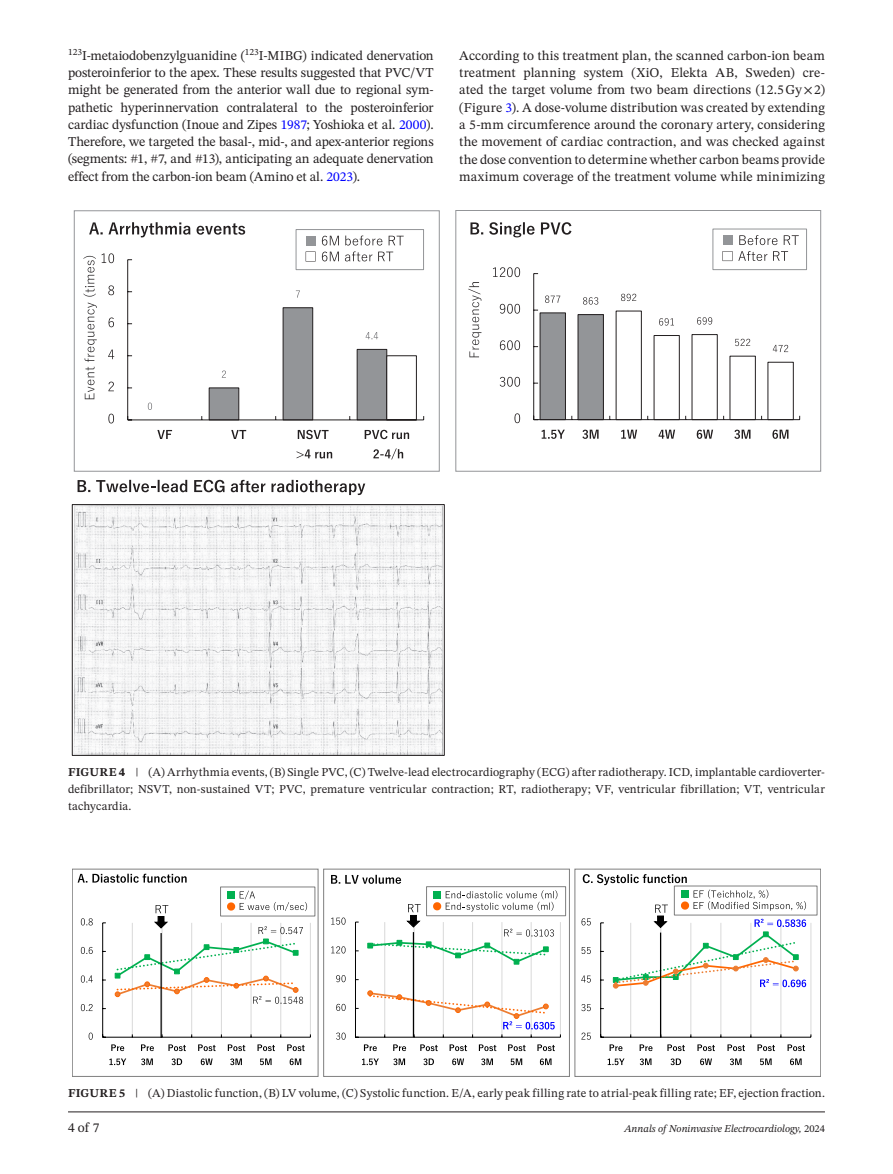
<style>
.page{position:relative;width:893px;height:1174px;background:#fff}
.page>*{position:absolute;margin:0;border:0;box-sizing:border-box;transform-origin:0 0}
.t1{font:13.5px/17.2px "STIX Two Text";color:#231f20;text-align:justify}
.t2{font:12px/17.2px "STIX Two Text";letter-spacing:.015em;color:#231f20;text-align:justify}
.t3{font:italic 10.5px "STIX Two Text";color:#231f20}
.s1{color:#00f}
.s2{font-weight:700}
.s3{font-style:normal}
</style>
<div class="page">
<hr style="left:68px;top:1111px;width:757px;height:1px;background:#231f20">
<svg style="left:470px;top:222px;width:101px;height:15px"></svg>
<svg style="left:468px;top:282px;width:13px;height:75px"></svg>
<div style="left:712px;top:229px;width:95px;height:41px;border:1px solid #939598"></div>
<div style="left:722px;top:235px;width:10px;height:10px;background:#939598"></div>
<svg style="left:739px;top:235px;width:60px;height:10px"></svg>
<svg style="left:722px;top:251px;width:10px;height:10px"></svg>
<svg style="left:738px;top:251px;width:50px;height:10px"></svg>
<svg style="left:533px;top:273px;width:267px;height:147px"></svg>
<svg style="left:514px;top:413px;width:6px;height:10px"></svg>
<svg style="left:500px;top:377px;width:20px;height:10px"></svg>
<svg style="left:500px;top:340px;width:20px;height:10px"></svg>
<svg style="left:500px;top:304px;width:20px;height:10px"></svg>
<svg style="left:493px;top:267px;width:27px;height:10px"></svg>
<svg style="left:541px;top:430px;width:24px;height:9px"></svg>
<svg style="left:582px;top:430px;width:17px;height:9px"></svg>
<svg style="left:621px;top:430px;width:16px;height:9px"></svg>
<svg style="left:659px;top:430px;width:16px;height:9px"></svg>
<svg style="left:697px;top:430px;width:16px;height:9px"></svg>
<svg style="left:734px;top:430px;width:16px;height:9px"></svg>
<svg style="left:772px;top:430px;width:16px;height:9px"></svg>
<div style="left:455px;top:210px;width:366px;height:261px;border:1px solid #939598"></div>
<div style="left:296px;top:229px;width:128px;height:41px;border:1px solid #939598"></div>
<div style="left:306px;top:236px;width:10px;height:10px;background:#939598"></div>
<svg style="left:322px;top:235px;width:82px;height:10px"></svg>
<svg style="left:306px;top:251px;width:10px;height:8px"></svg>
<svg style="left:322px;top:251px;width:71px;height:8px"></svg>
<svg style="left:89px;top:222px;width:156px;height:15px"></svg>
<div style="left:74px;top:210px;width:366px;height:261px;border:1px solid #939598"></div>
<svg style="left:127px;top:259px;width:297px;height:162px"></svg>
<svg style="left:148px;top:402px;width:4px;height:8px"></svg>
<svg style="left:222px;top:370px;width:4px;height:8px"></svg>
<svg style="left:296px;top:290px;width:4px;height:8px"></svg>
<svg style="left:366px;top:332px;width:12px;height:7px"></svg>
<svg style="left:108px;top:414px;width:6px;height:9px"></svg>
<svg style="left:83px;top:253px;width:31px;height:146px"></svg>
<svg style="left:157px;top:430px;width:15px;height:9px"></svg>
<svg style="left:231px;top:430px;width:15px;height:9px"></svg>
<svg style="left:298px;top:430px;width:31px;height:9px"></svg>
<svg style="left:297px;top:449px;width:35px;height:9px"></svg>
<svg style="left:365px;top:430px;width:44px;height:9px"></svg>
<svg style="left:373px;top:448px;width:30px;height:11px"></svg>
<img style="left:74px;top:506px;width:369px;height:248px">
<div style="left:72px;top:504px;width:373px;height:252px;border:1px solid #231f20"></div>
<svg style="left:78px;top:480px;width:287px;height:15px"></svg>
<hr style="left:132px;top:922px;width:1px;height:115px;background:#d9d9d9">
<hr style="left:162px;top:922px;width:1px;height:115px;background:#d9d9d9">
<hr style="left:191px;top:922px;width:1px;height:115px;background:#d9d9d9">
<hr style="left:221px;top:922px;width:1px;height:115px;background:#d9d9d9">
<hr style="left:251px;top:922px;width:1px;height:115px;background:#d9d9d9">
<hr style="left:280px;top:922px;width:1px;height:115px;background:#d9d9d9">
<hr style="left:310px;top:922px;width:1px;height:115px;background:#d9d9d9">
<hr style="left:102px;top:922px;width:1px;height:115px;background:#000">
<hr style="left:103px;top:1037px;width:207px;height:1px;background:#000">
<svg style="left:89px;top:1032px;width:4px;height:7px"></svg>
<svg style="left:81px;top:1004px;width:12px;height:7px"></svg>
<svg style="left:81px;top:975px;width:12px;height:7px"></svg>
<svg style="left:81px;top:947px;width:12px;height:7px"></svg>
<svg style="left:81px;top:918px;width:12px;height:7px"></svg>
<svg style="left:111px;top:1044px;width:13px;height:7px"></svg>
<svg style="left:109px;top:1058px;width:17px;height:7px"></svg>
<svg style="left:141px;top:1044px;width:13px;height:7px"></svg>
<svg style="left:141px;top:1058px;width:12px;height:7px"></svg>
<svg style="left:168px;top:1044px;width:18px;height:7px"></svg>
<svg style="left:172px;top:1058px;width:10px;height:7px"></svg>
<svg style="left:198px;top:1044px;width:18px;height:7px"></svg>
<svg style="left:201px;top:1058px;width:12px;height:7px"></svg>
<svg style="left:228px;top:1044px;width:17px;height:7px"></svg>
<svg style="left:230px;top:1058px;width:12px;height:7px"></svg>
<svg style="left:257px;top:1044px;width:18px;height:7px"></svg>
<svg style="left:260px;top:1058px;width:12px;height:7px"></svg>
<svg style="left:287px;top:1044px;width:18px;height:7px"></svg>
<svg style="left:290px;top:1058px;width:11px;height:7px"></svg>
<hr style="left:161px;top:933px;width:1px;height:105px;background:#000">
<svg style="left:115px;top:890px;width:192px;height:113px"></svg>
<svg style="left:78px;top:873px;width:109px;height:9px"></svg>
<div style="left:72px;top:869px;width:246px;height:207px;border:1px solid #7f7f7f"></div>
<hr style="left:384px;top:922px;width:1px;height:115px;background:#d9d9d9">
<hr style="left:414px;top:922px;width:1px;height:115px;background:#d9d9d9">
<hr style="left:443px;top:922px;width:1px;height:115px;background:#d9d9d9">
<hr style="left:472px;top:922px;width:1px;height:115px;background:#d9d9d9">
<hr style="left:502px;top:922px;width:1px;height:115px;background:#d9d9d9">
<hr style="left:531px;top:922px;width:1px;height:115px;background:#d9d9d9">
<hr style="left:560px;top:922px;width:1px;height:115px;background:#d9d9d9">
<hr style="left:355px;top:922px;width:1px;height:115px;background:#000">
<hr style="left:355px;top:1037px;width:205px;height:1px;background:#000">
<svg style="left:367px;top:990px;width:194px;height:47px"></svg>
<svg style="left:336px;top:1032px;width:10px;height:7px"></svg>
<svg style="left:336px;top:1003px;width:10px;height:8px"></svg>
<svg style="left:336px;top:975px;width:10px;height:7px"></svg>
<svg style="left:331px;top:946px;width:15px;height:7px"></svg>
<svg style="left:331px;top:917px;width:15px;height:7px"></svg>
<svg style="left:364px;top:1044px;width:13px;height:7px"></svg>
<svg style="left:362px;top:1058px;width:17px;height:7px"></svg>
<svg style="left:393px;top:1044px;width:13px;height:7px"></svg>
<svg style="left:393px;top:1058px;width:12px;height:7px"></svg>
<svg style="left:420px;top:1044px;width:18px;height:7px"></svg>
<svg style="left:423px;top:1058px;width:11px;height:7px"></svg>
<svg style="left:450px;top:1044px;width:17px;height:7px"></svg>
<svg style="left:452px;top:1058px;width:12px;height:7px"></svg>
<svg style="left:479px;top:1044px;width:17px;height:7px"></svg>
<svg style="left:481px;top:1058px;width:12px;height:7px"></svg>
<svg style="left:508px;top:1044px;width:18px;height:7px"></svg>
<svg style="left:511px;top:1058px;width:11px;height:7px"></svg>
<svg style="left:537px;top:1044px;width:18px;height:7px"></svg>
<svg style="left:540px;top:1058px;width:11px;height:7px"></svg>
<div style="left:426px;top:886px;width:140px;height:30px;border:1px solid #7f7f7f"></div>
<hr style="left:413px;top:932px;width:1px;height:105px;background:#000">
<svg style="left:367px;top:890px;width:190px;height:74px"></svg>
<svg style="left:331px;top:874px;width:70px;height:10px"></svg>
<div style="left:323px;top:869px;width:247px;height:207px;border:1px solid #7f7f7f"></div>
<hr style="left:630px;top:922px;width:1px;height:115px;background:#d9d9d9">
<hr style="left:691px;top:922px;width:1px;height:115px;background:#d9d9d9">
<hr style="left:721px;top:922px;width:1px;height:115px;background:#d9d9d9">
<hr style="left:751px;top:922px;width:1px;height:115px;background:#d9d9d9">
<hr style="left:781px;top:922px;width:1px;height:115px;background:#d9d9d9">
<hr style="left:811px;top:922px;width:1px;height:115px;background:#d9d9d9">
<hr style="left:600px;top:922px;width:1px;height:115px;background:#000">
<hr style="left:601px;top:1037px;width:210px;height:1px;background:#000">
<svg style="left:581px;top:1032px;width:10px;height:7px"></svg>
<svg style="left:581px;top:1004px;width:10px;height:7px"></svg>
<svg style="left:610px;top:1044px;width:12px;height:7px"></svg>
<svg style="left:608px;top:1058px;width:16px;height:7px"></svg>
<svg style="left:640px;top:1044px;width:12px;height:7px"></svg>
<svg style="left:640px;top:1058px;width:11px;height:7px"></svg>
<svg style="left:667px;top:1044px;width:18px;height:7px"></svg>
<svg style="left:670px;top:1058px;width:11px;height:7px"></svg>
<svg style="left:697px;top:1044px;width:18px;height:7px"></svg>
<svg style="left:700px;top:1058px;width:12px;height:7px"></svg>
<svg style="left:727px;top:1044px;width:18px;height:7px"></svg>
<svg style="left:730px;top:1058px;width:12px;height:7px"></svg>
<svg style="left:757px;top:1044px;width:18px;height:7px"></svg>
<svg style="left:760px;top:1058px;width:12px;height:7px"></svg>
<svg style="left:787px;top:1044px;width:18px;height:7px"></svg>
<svg style="left:790px;top:1058px;width:12px;height:7px"></svg>
<hr style="left:660px;top:932px;width:1px;height:105px;background:#000">
<svg style="left:581px;top:874px;width:225px;height:114px"></svg>
<div style="left:575px;top:869px;width:246px;height:207px;border:1px solid #7f7f7f"></div>
<p class="t1" style="left:68px;top:47px;width:367px"><sup>123</sup>I-metaiodobenzylguanidine (<sup>123</sup>I-MIBG) indicated denervation posteroinferior to the apex. These results suggested that PVC/VT might be generated from the anterior wall due to regional sym&shy;pathetic hyperinnervation contralateral to the posteroinferior cardiac dysfunction (Inoue and Zipes <span class="s1">1987</span>; Yoshioka et al. <span class="s1">2000</span>).<br>Therefore, we targeted the basal-, mid-, and apex-anterior regions (segments: #1, #7, and #13), anticipating an adequate denervation effect from the carbon-ion beam (Amino et al. <span class="s1">2023</span>).</p>
<p class="t1" style="left:459px;top:47px;width:367px">According to this treatment plan, the scanned carbon-ion beam treatment planning system (XiO, Elekta AB, Sweden) cre&shy;ated the target volume from two beam directions (12.5Gy×2) (Figure <span class="s1">3</span>). A dose-volume distribution was created by extending a 5-mm circumference around the coronary artery, considering the movement of cardiac contraction, and was checked against the dose convention to determine whether carbon beams provide maximum coverage of the treatment volume while minimizing</p>
<p class="t2" style="left:68px;top:763px;width:758px"><span class="s2">FIGURE 4</span> | (A) Arrhythmia events, (B) Single PVC, (C) Twelve-lead electrocardiography (ECG) after radiotherapy. ICD, implantable cardioverter&shy;defibrillator; NSVT, non-sustained VT; PVC, premature ventricular contraction; RT, radiotherapy; VF, ventricular fibrillation; VT, ventricular tachycardia.</p>
<p class="t2" style="left:68px;top:1084px;width:758px"><span class="s2">FIGURE 5</span> | (A) Diastolic function, (B) LV volume, (C) Systolic function. E/A, early peak filling rate to atrial-peak filling rate; EF, ejection fraction.</p>
<p class="t1" style="left:68px;top:1119px;width:33px">4 of 7</p>
<p class="t3" style="left:624px;top:1121px;width:202px">Annals of Noninvasive Electrocardiology, <span class="s3">2024</span></p>
</div>
